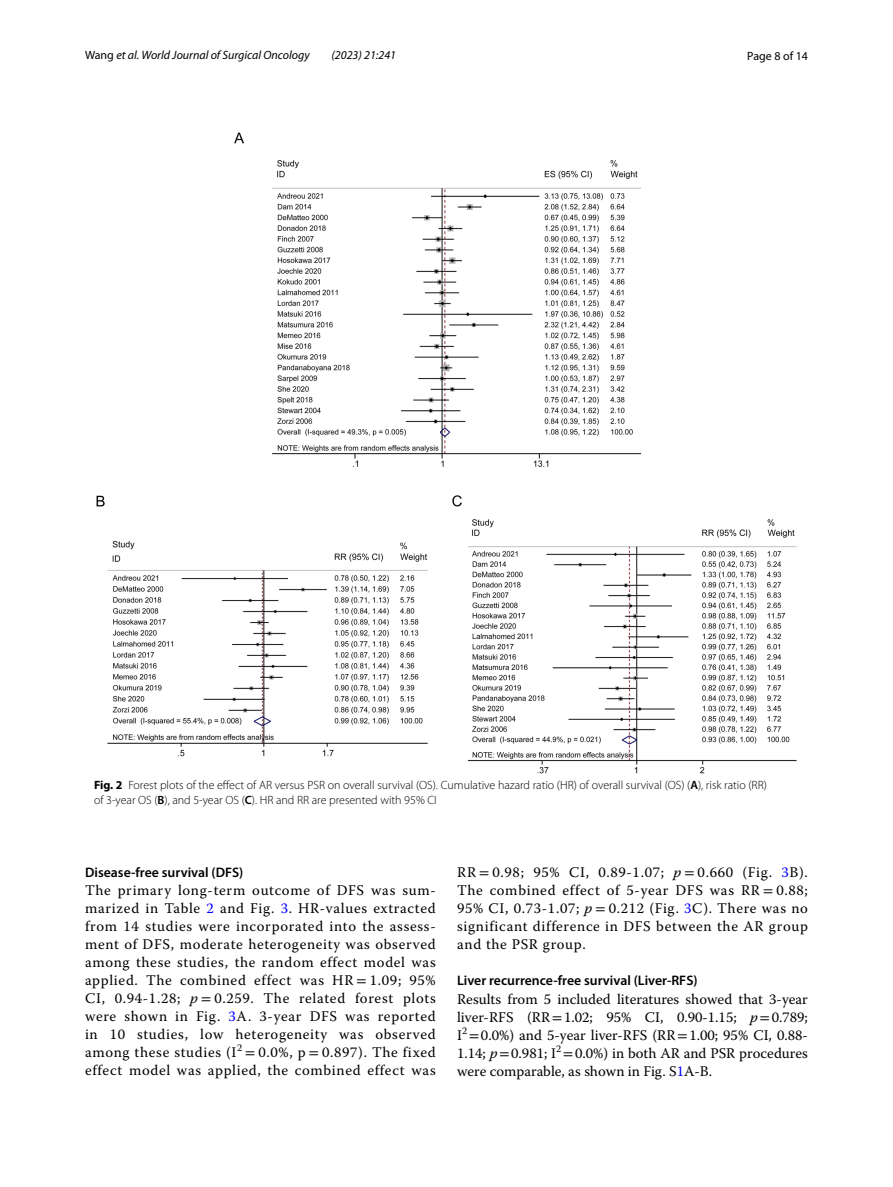
<style>
.page{position:relative;width:893px;height:1187px;background:#fff}
.page>*{position:absolute;margin:0;border:0;box-sizing:border-box;transform-origin:0 0}
.t1{font:14.7px/18px "Warnock Pro";letter-spacing:.045em;color:#000;text-align:justify}
.t2{font:600 13.8px "Myriad Pro";color:#000}
.t3{font:300 12px/15px "Myriad Pro";color:#000}
.t4{font:italic 12px "Myriad Pro";color:#000}
.t5{font:12px "Myriad Pro";color:#000}
.s1{font-style:normal}
.s2{font-weight:700}
.s3{font-weight:600}
.s4{color:#00f}
.s5{font-family:"STIX"}
.s6{font-style:italic}
</style>
<div class="page">
<img style="left:96px;top:133px;width:701px;height:640px">
<p class="t4" style="left:85px;top:48px;width:226px"><span class="s1">Wang</span> et al. World Journal of Surgical Oncology</p>
<p class="t4" style="left:332px;top:48px;width:66px">(2023) 21:241</p>
<p class="t5" style="left:747px;top:48px;width:62px">Page 8 of 14</p>
<p class="t3" style="left:94px;top:777px;width:674px"><span class="s2">Fig. 2</span> Forest plots of the effect of AR versus PSR on overall survival (OS). Cumulative hazard ratio (HR) of overall survival (OS) (<span class="s3">A</span>), risk ratio (RR) of 3-year OS (<span class="s3">B</span>), and 5-year OS (<span class="s3">C</span>). HR and RR are presented with 95% CI</p>
<p class="t2" style="left:85px;top:863px;width:160px">Disease‑free survival (DFS)</p>
<p class="t1" style="left:85px;top:880px;width:352px">The primary long-term outcome of DFS was sum&shy;marized in Table <span class="s4">2</span> and Fig. <span class="s4">3</span>. HR-values extracted from 14 studies were incorporated into the assess&shy;ment of DFS, moderate heterogeneity was observed among these studies, the random effect model was applied. The combined effect was HR <span class="s5">=</span> 1.09; 95% CI, 0.94-1.28; <span class="s6">p</span> <span class="s5">=</span> 0.259. The related forest plots were shown in Fig. <span class="s4">3</span>A. 3-year DFS was reported in 10 studies, low heterogeneity was observed among these studies (I<sup>2</sup> <span class="s5">=</span> 0.0%, p <span class="s5">=</span> 0.897). The fixed effect model was applied, the combined effect was</p>
<p class="t1" style="left:457px;top:863px;width:352px">RR <span class="s5">=</span> 0.98; 95% CI, 0.89-1.07; <span class="s6">p</span> <span class="s5">=</span> 0.660 (Fig. <span class="s4">3</span>B).<br>The combined effect of 5-year DFS was RR <span class="s5">=</span> 0.88; 95% CI, 0.73-1.07; <span class="s6">p</span> <span class="s5">=</span> 0.212 (Fig. <span class="s4">3</span>C). There was no significant difference in DFS between the AR group and the PSR group.</p>
<p class="t2" style="left:457px;top:972px;width:242px">Liver recurrence‑free survival (Liver‑RFS)</p>
<p class="t1" style="left:457px;top:989px;width:352px">Results from 5 included literatures showed that 3-year liver-RFS (RR<span class="s5">=</span>1.02; 95% CI, 0.90-1.15; <span class="s6">p</span><span class="s5">=</span>0.789; I<sup>2</sup> <span class="s5">=</span>0.0%) and 5-year liver-RFS (RR<span class="s5">=</span>1.00; 95% CI, 0.88- 1.14; <span class="s6">p</span><span class="s5">=</span>0.981; I<sup>2</sup> <span class="s5">=</span>0.0%) in both AR and PSR procedures were comparable, as shown in Fig. S<span class="s4">1</span>A-B.</p>
</div>
